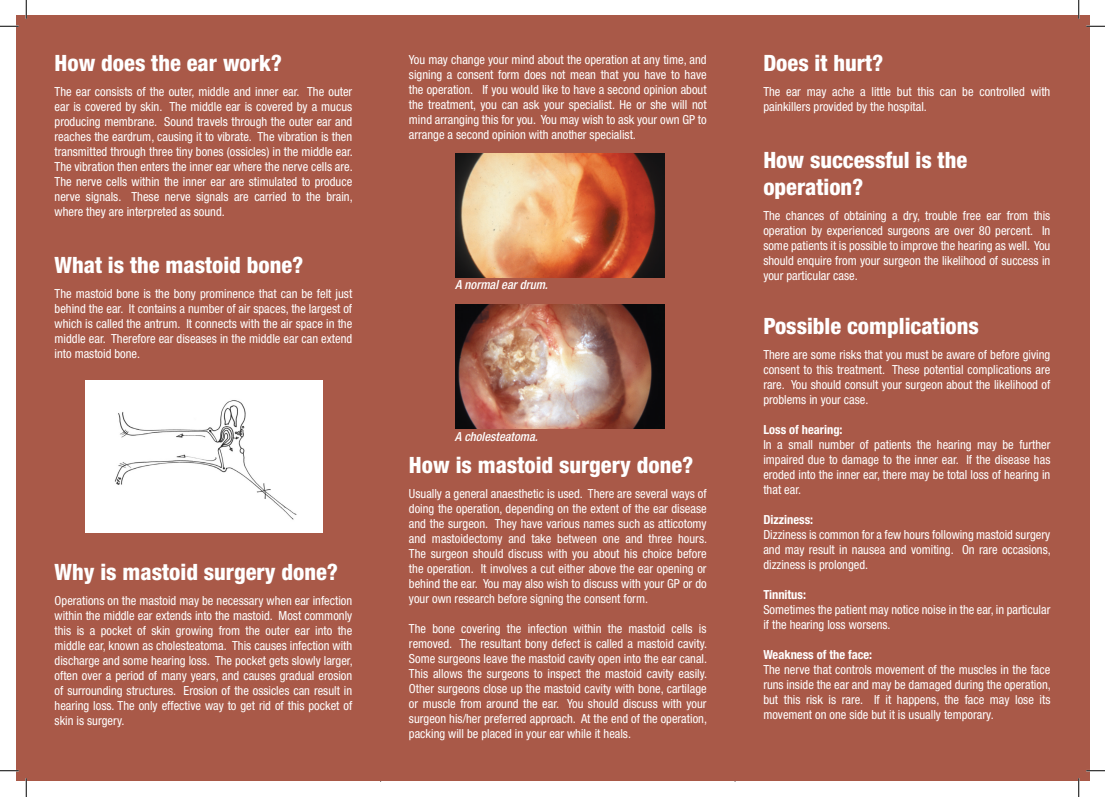
<style>
.page{position:relative;width:1105px;height:797px;background:#fff}
.page>*{position:absolute;margin:0;border:0;box-sizing:border-box;transform-origin:0 0}
.t1{font:800 condensed 22.5px/27px "Helvetica Neue LT Std";color:#fff}
.t2{font:condensed 12.5px/15px "Helvetica Neue LT Std";color:#fff;text-align:justify}
.t3{font:700 condensed 12.5px "Helvetica Neue LT Std";color:#fff}
.t4{font:italic 500 condensed 12.5px "Helvetica Neue LT Std";color:#fff}
</style>
<div class="page">
<div style="left:16px;top:16px;width:1073px;height:765px;background:#a95948"></div>
<img style="left:455px;top:154px;width:209px;height:123px">
<img style="left:455px;top:304px;width:209px;height:124px">
<div style="left:86px;top:381px;width:236px;height:151px;background:#fff"></div>
<svg style="left:0;top:25px;width:19px;height:2px"></svg>
<svg style="left:1086px;top:25px;width:19px;height:2px"></svg>
<svg style="left:0;top:770px;width:19px;height:1px"></svg>
<svg style="left:1086px;top:770px;width:19px;height:1px"></svg>
<svg style="left:25px;top:0;width:2px;height:19px"></svg>
<svg style="left:25px;top:778px;width:2px;height:19px"></svg>
<svg style="left:1078px;top:0;width:1px;height:19px"></svg>
<svg style="left:1078px;top:778px;width:1px;height:19px"></svg>
<h1 class="t1" style="left:55px;top:49px;width:229px">How does the ear work?</h1>
<p class="t2" style="left:55px;top:84px;width:300px">The ear consists of the outer, middle and inner ear. The outer ear is covered by skin. The middle ear is covered by a mucus producing membrane. Sound travels through the outer ear and reaches the eardrum, causing it to vibrate. The vibration is then transmitted through three tiny bones (ossicles) in the middle ear.<br>The vibration then enters the inner ear where the nerve cells are.<br>The nerve cells within the inner ear are stimulated to produce nerve signals. These nerve signals are carried to the brain, where they are interpreted as sound.</p>
<h1 class="t1" style="left:55px;top:251px;width:250px">What is the mastoid bone?</h1>
<p class="t2" style="left:55px;top:286px;width:299px">The mastoid bone is the bony prominence that can be felt just behind the ear. It contains a number of air spaces, the largest of which is called the antrum. It connects with the air space in the middle ear. Therefore ear diseases in the middle ear can extend into mastoid bone.</p>
<h1 class="t1" style="left:55px;top:558px;width:285px">Why is mastoid surgery done?</h1>
<p class="t2" style="left:55px;top:593px;width:300px">Operations on the mastoid may be necessary when ear infection within the middle ear extends into the mastoid. Most commonly this is a pocket of skin growing from the outer ear into the middle ear, known as cholesteatoma. This causes infection with discharge and some hearing loss. The pocket gets slowly larger, often over a period of many years, and causes gradual erosion of surrounding structures. Erosion of the ossicles can result in hearing loss. The only effective way to get rid of this pocket of skin is surgery.</p>
<p class="t2" style="left:409px;top:52px;width:299px">You may change your mind about the operation at any time, and signing a consent form does not mean that you have to have the operation. If you would like to have a second opinion about the treatment, you can ask your specialist. He or she will not mind arranging this for you. You may wish to ask your own GP to arrange a second opinion with another specialist.</p>
<p class="t4" style="left:455px;top:277px;width:94px">A normal ear drum.</p>
<p class="t4" style="left:455px;top:429px;width:85px">A cholesteatoma.</p>
<h1 class="t1" style="left:409px;top:451px;width:286px">How is mastoid surgery done?</h1>
<p class="t2" style="left:409px;top:485px;width:300px">Usually a general anaesthetic is used. There are several ways of doing the operation, depending on the extent of the ear disease and the surgeon. They have various names such as atticotomy and mastoidectomy and take between one and three hours.<br>The surgeon should discuss with you about his choice before the operation. It involves a cut either above the ear opening or behind the ear. You may also wish to discuss with your GP or do your own research before signing the consent form.</p>
<p class="t2" style="left:409px;top:620px;width:300px">The bone covering the infection within the mastoid cells is removed. The resultant bony defect is called a mastoid cavity.<br>Some surgeons leave the mastoid cavity open into the ear canal.<br>This allows the surgeons to inspect the mastoid cavity easily.<br>Other surgeons close up the mastoid cavity with bone, cartilage or muscle from around the ear. You should discuss with your surgeon his/her preferred approach. At the end of the operation, packing will be placed in your ear while it heals.</p>
<h1 class="t1" style="left:763px;top:49px;width:122px">Does it hurt?</h1>
<p class="t2" style="left:763px;top:84px;width:288px">The ear may ache a little but this can be controlled with painkillers provided by the hospital.</p>
<h1 class="t1" style="left:763px;top:146px;width:205px">How successful is the operation?</h1>
<p class="t2" style="left:763px;top:208px;width:289px">The chances of obtaining a dry, trouble free ear from this operation by experienced surgeons are over 80 percent. In some patients it is possible to improve the hearing as well. You should enquire from your surgeon the likelihood of success in your particular case.</p>
<h1 class="t1" style="left:763px;top:312px;width:217px">Possible complications</h1>
<p class="t2" style="left:763px;top:347px;width:289px">There are some risks that you must be aware of before giving consent to this treatment. These potential complications are rare. You should consult your surgeon about the likelihood of problems in your case.</p>
<p class="t3" style="left:763px;top:422px;width:81px">Loss of hearing:</p>
<p class="t2" style="left:763px;top:437px;width:289px">In a small number of patients the hearing may be further impaired due to damage to the inner ear. If the disease has eroded into the inner ear, there may be total loss of hearing in that ear.</p>
<p class="t3" style="left:763px;top:512px;width:51px">Dizziness:</p>
<p class="t2" style="left:763px;top:527px;width:289px">Dizziness is common for a few hours following mastoid surgery and may result in nausea and vomiting. On rare occasions, dizziness is prolonged.</p>
<p class="t3" style="left:763px;top:587px;width:44px">Tinnitus:</p>
<p class="t2" style="left:763px;top:602px;width:289px">Sometimes the patient may notice noise in the ear, in particular if the hearing loss worsens.</p>
<p class="t3" style="left:763px;top:647px;width:110px">Weakness of the face:</p>
<p class="t2" style="left:763px;top:662px;width:289px">The nerve that controls movement of the muscles in the face runs inside the ear and may be damaged during the operation, but this risk is rare. If it happens, the face may lose its movement on one side but it is usually temporary.</p>
</div>
